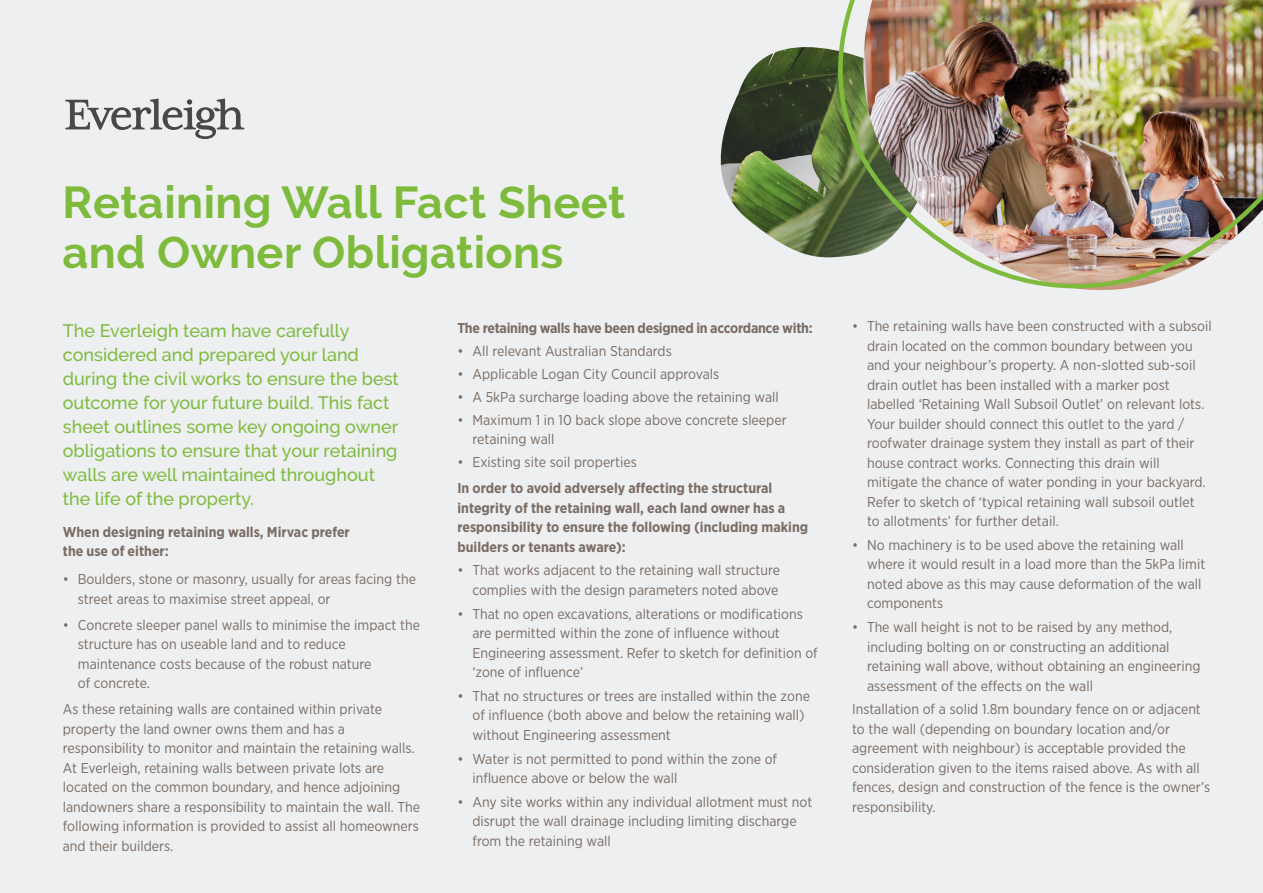
<style>
.page{position:relative;width:1263px;height:893px;background:#edeff0}
.page>*{position:absolute;margin:0;border:0;box-sizing:border-box;transform-origin:0 0}
.t1{font:700 44.85px/49.9px "Raleway";letter-spacing:.01em;color:#7ebb3d}
.t2{font:500 18px/24px "Raleway";color:#7ebb3d}
.t3{font:14.25px/19.5px "Gotham Narrow";color:#7a6c64}
.t4{font:700 14.25px/19.5px "Gotham Narrow";color:#7a6c64}
.t5{font:700 14.25px "Gotham Narrow";letter-spacing:-.02em;color:#7a6c64}
</style>
<div class="page">
<svg style="left:65px;top:99px;width:179px;height:40px"></svg>
<img style="left:720px;top:77px;width:26px;height:141px">
<img style="left:746px;top:0;width:517px;height:291px">
<h1 class="t1" style="left:62px;top:178px;width:564px">Retaining Wall Fact Sheet and Owner Obligations</h1>
<p class="t2" style="left:63px;top:318px;width:338px">The Everleigh team have carefully considered and prepared your land during the civil works to ensure the best outcome for your future build. This fact sheet outlines some key ongoing owner obligations to ensure that your retaining walls are well maintained throughout the life of the property.</p>
<p class="t4" style="left:63px;top:522px;width:288px">When designing retaining walls, Mirvac prefer the use of either:</p>
<p class="t3" style="left:78px;top:569px;width:340px;text-indent:-15px">• Boulders, stone or masonry, usually for areas facing the street areas to maximise street appeal, or</p>
<p class="t3" style="left:78px;top:615px;width:344px;text-indent:-15px">• Concrete sleeper panel walls to minimise the impact the structure has on useable land and to reduce maintenance costs because of the robust nature<br>of concrete.</p>
<p class="t3" style="left:63px;top:699px;width:359px">As these retaining walls are contained within private property the land owner owns them and has a responsibility to monitor and maintain the retaining walls.<br>At Everleigh, retaining walls between private lots are located on the common boundary, and hence adjoining landowners share a responsibility to maintain the wall. The following information is provided to assist all homeowners and their builders.</p>
<p class="t5" style="left:457px;top:319px;width:357px">The retaining walls have been designed in accordance with:</p>
<p class="t3" style="left:457px;top:341px;width:216px">• All relevant Australian Standards</p>
<p class="t3" style="left:457px;top:364px;width:263px">• Applicable Logan City Council approvals</p>
<p class="t3" style="left:457px;top:387px;width:323px">• A 5kPa surcharge loading above the retaining wall</p>
<p class="t3" style="left:472px;top:410px;width:316px;text-indent:-15px">• Maximum 1 in 10 back slope above concrete sleeper retaining wall</p>
<p class="t3" style="left:457px;top:452px;width:181px">• Existing site soil properties</p>
<p class="t4" style="left:457px;top:478px;width:352px">In order to avoid adversely affecting the structural integrity of the retaining wall, each land owner has a responsibility to ensure the following (including making builders or tenants aware):</p>
<p class="t3" style="left:457px;top:560px;width:324px;text-align:right">• That works adjacent to the retaining wall structure complies with the design parameters noted above</p>
<p class="t3" style="left:472px;top:603px;width:347px;text-indent:-15px">• That no open excavations, alterations or modifications are permitted within the zone of influence without Engineering assessment. Refer to sketch for definition of ‘zone of influence’</p>
<p class="t3" style="left:472px;top:686px;width:339px;text-indent:-15px">• That no structures or trees are installed within the zone of influence (both above and below the retaining wall) without Engineering assessment</p>
<p class="t3" style="left:472px;top:748px;width:306px;text-indent:-15px">• Water is not permitted to pond within the zone of influence above or below the wall</p>
<p class="t3" style="left:472px;top:792px;width:341px;text-indent:-15px">• Any site works within any individual allotment must not disrupt the wall drainage including limiting discharge from the retaining wall</p>
<p class="t3" style="left:867px;top:316px;width:346px;text-indent:-15px">• The retaining walls have been constructed with a subsoil drain located on the common boundary between you and your neighbour’s property. A non-slotted sub-soil drain outlet has been installed with a marker post labelled ‘Retaining Wall Subsoil Outlet’ on relevant lots.<br>Your builder should connect this outlet to the yard / roofwater drainage system they install as part of their house contract works. Connecting this drain will mitigate the chance of water ponding in your backyard.<br>Refer to sketch of ‘typical retaining wall subsoil outlet<br>to allotments’ for further detail.</p>
<p class="t3" style="left:867px;top:535px;width:340px;text-indent:-15px">• No machinery is to be used above the retaining wall where it would result in a load more than the 5kPa limit noted above as this may cause deformation of the wall components</p>
<p class="t3" style="left:867px;top:617px;width:335px;text-indent:-15px">• The wall height is not to be raised by any method, including bolting on or constructing an additional retaining wall above, without obtaining an engineering assessment of the effects on the wall</p>
<p class="t3" style="left:852px;top:699px;width:360px">Installation of a solid 1.8m boundary fence on or adjacent to the wall (depending on boundary location and/or agreement with neighbour) is acceptable provided the consideration given to the items raised above. As with all fences, design and construction of the fence is the owner’s responsibility.</p>
</div>
